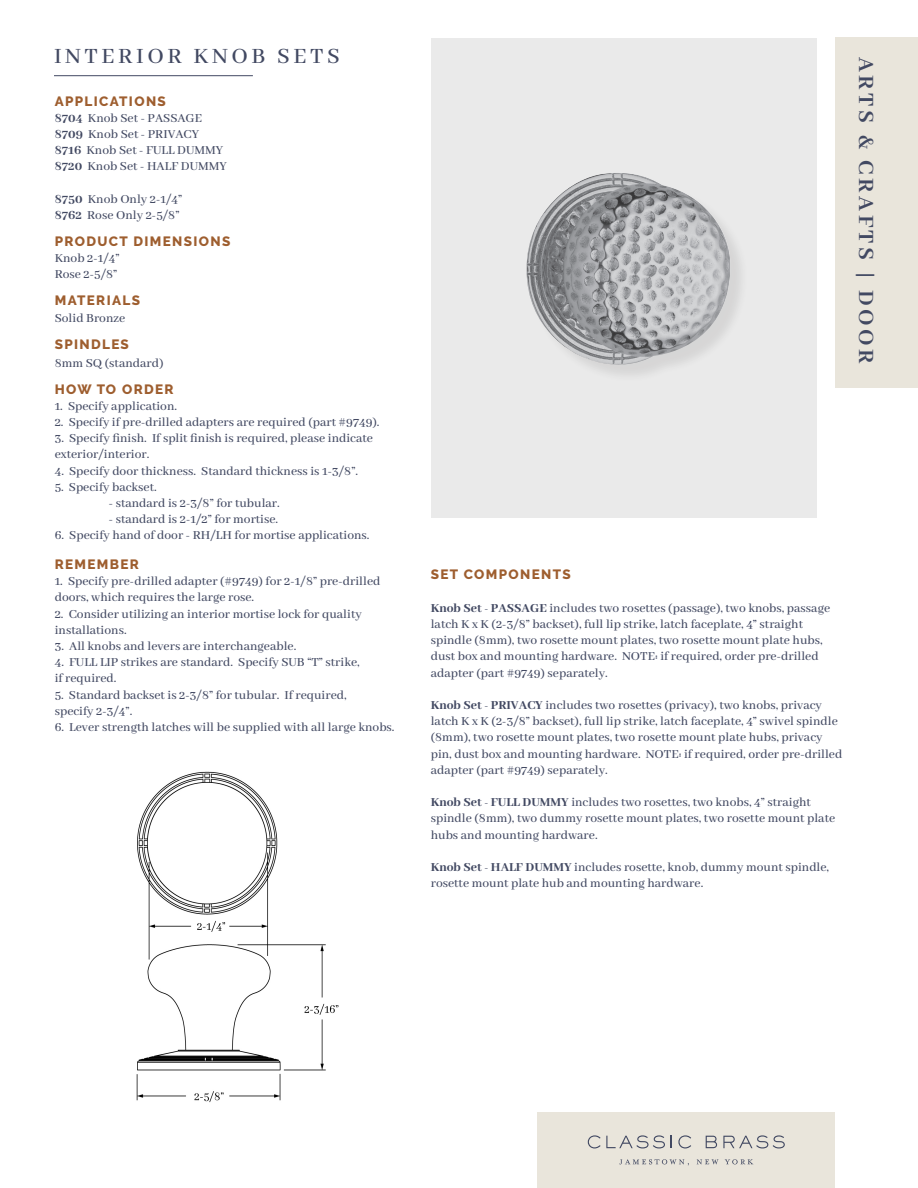
<style>
.page{position:relative;width:918px;height:1188px;background:#fff}
.page>*{position:absolute;margin:0;border:0;box-sizing:border-box;transform-origin:0 0}
.t1{font:500 24px "Abhaya Libre";letter-spacing:.15em;color:#424962}
.t2{font:700 24px "Abhaya Libre";letter-spacing:.15em;color:#424962}
.t3{font:500 13.5px/16.2px "Abhaya Libre";color:#424962}
.t4{font:800 13.5px "Raleway";letter-spacing:.1em;color:#9e5e2f}
.s1{font-weight:800}
</style>
<div class="page">
<div style="left:537px;top:1112px;width:298px;height:76px;background:#e9e5db"></div>
<svg style="left:588px;top:1135px;width:77px;height:13px"></svg>
<svg style="left:671px;top:1136px;width:1px;height:12px"></svg>
<svg style="left:678px;top:1135px;width:13px;height:13px"></svg>
<svg style="left:706px;top:1136px;width:11px;height:12px"></svg>
<svg style="left:723px;top:1135px;width:62px;height:13px"></svg>
<svg style="left:697px;top:1159px;width:22px;height:5px"></svg>
<svg style="left:725px;top:1159px;width:28px;height:5px"></svg>
<svg style="left:619px;top:1159px;width:70px;height:7px"></svg>
<div style="left:835px;top:38px;width:83px;height:350px;background:#e9e5db"></div>
<hr style="left:54px;top:75px;width:199px;height:1px;background:#424962">
<div style="left:431px;top:38px;width:385px;height:480px;background:#eaeaea"></div>
<div style="left:529px;top:175px;width:220px;height:208px;background:#231f20;opacity:.1"></div>
<img style="left:527px;top:173px;width:203px;height:193px">
<img style="left:136px;top:771px;width:203px;height:332px">
<p class="t1" style="left:54px;top:43px;width:287px">INTERIOR KNOB SETS</p>
<p class="t4" style="left:55px;top:93px;width:113px">APPLICATIONS</p>
<p class="t3" style="left:55px;top:110px;width:149px"><span class="s1">8704</span> Knob Set - PASSAGE</p>
<p class="t3" style="left:55px;top:126px;width:146px"><span class="s1">8709</span> Knob Set - PRIVACY</p>
<p class="t3" style="left:55px;top:143px;width:170px"><span class="s1">8716</span> Knob Set - FULL DUMMY</p>
<p class="t3" style="left:55px;top:159px;width:174px"><span class="s1">8720</span> Knob Set - HALF DUMMY</p>
<p class="t3" style="left:55px;top:191px;width:129px"><span class="s1">8750</span> Knob Only 2-1/4”</p>
<p class="t3" style="left:55px;top:207px;width:126px"><span class="s1">8762</span> Rose Only 2-5/8”</p>
<p class="t4" style="left:55px;top:234px;width:177px">PRODUCT DIMENSIONS</p>
<p class="t3" style="left:55px;top:251px;width:66px">Knob 2-1/4”</p>
<p class="t3" style="left:55px;top:267px;width:64px">Rose 2-5/8”</p>
<p class="t4" style="left:55px;top:293px;width:87px">MATERIALS</p>
<p class="t3" style="left:55px;top:310px;width:72px">Solid Bronze</p>
<p class="t4" style="left:55px;top:336px;width:76px">SPINDLES</p>
<p class="t3" style="left:55px;top:355px;width:110px">8mm SQ (standard)</p>
<p class="t4" style="left:55px;top:381px;width:120px">HOW TO ORDER</p>
<p class="t3" style="left:55px;top:398px;width:124px">1. Specify application.</p>
<p class="t3" style="left:55px;top:414px;width:326px">2. Specify if pre-drilled adapters are required (part #9749).</p>
<p class="t3" style="left:55px;top:431px;width:320px">3. Specify finish. If split finish is required, please indicate</p>
<p class="t3" style="left:55px;top:447px;width:96px">exterior/interior.</p>
<p class="t3" style="left:55px;top:463px;width:305px">4. Specify door thickness. Standard thickness is 1-3/8”.</p>
<p class="t3" style="left:55px;top:479px;width:103px">5. Specify backset.</p>
<p class="t3" style="left:109px;top:495px;width:173px">- standard is 2-3/8” for tubular.</p>
<p class="t3" style="left:109px;top:512px;width:171px">- standard is 2-1/2” for mortise.</p>
<p class="t3" style="left:55px;top:528px;width:316px">6. Specify hand of door - RH/LH for mortise applications.</p>
<p class="t4" style="left:55px;top:557px;width:86px">REMEMBER</p>
<p class="t3" style="left:55px;top:574px;width:327px">1. Specify pre-drilled adapter (#9749) for 2-1/8” pre-drilled</p>
<p class="t3" style="left:55px;top:590px;width:201px">doors, which requires the large rose.</p>
<p class="t3" style="left:55px;top:606px;width:309px">2. Consider utilizing an interior mortise lock for quality</p>
<p class="t3" style="left:55px;top:622px;width:73px">installations.</p>
<p class="t3" style="left:55px;top:639px;width:243px">3. All knobs and levers are interchangeable.</p>
<p class="t3" style="left:55px;top:655px;width:306px">4. FULL LIP strikes are standard. Specify SUB “T” strike,</p>
<p class="t3" style="left:55px;top:671px;width:63px">if required.</p>
<p class="t3" style="left:55px;top:687px;width:293px">5. Standard backset is 2-3/8” for tubular. If required,</p>
<p class="t3" style="left:55px;top:703px;width:79px">specify 2-3/4”.</p>
<p class="t3" style="left:55px;top:720px;width:341px">6. Lever strength latches will be supplied with all large knobs.</p>
<p class="t2" style="left:879px;top:57px;width:309px;rotate:90deg">ARTS &amp; CRAFTS | DOOR</p>
<p class="t4" style="left:431px;top:567px;width:142px">SET COMPONENTS</p>
<p class="t3" style="left:431px;top:600px;width:401px"><span class="s1">Knob Set - PASSAGE</span> includes two rosettes (passage), two knobs, passage latch K x K (2-3/8” backset), full lip strike, latch faceplate, 4” straight</p>
<p class="t3" style="left:431px;top:633px;width:393px">spindle (8mm), two rosette mount plates, two rosette mount plate hubs, dust box and mounting hardware. NOTE: if required, order pre-drilled adapter (part #9749) separately.</p>
<p class="t3" style="left:431px;top:698px;width:413px"><span class="s1">Knob Set - PRIVACY</span> includes two rosettes (privacy), two knobs, privacy latch K x K (2-3/8” backset), full lip strike, latch faceplate, 4” swivel spindle (8mm), two rosette mount plates, two rosette mount plate hubs, privacy pin, dust box and mounting hardware. NOTE: if required, order pre-drilled adapter (part #9749) separately.</p>
<p class="t3" style="left:431px;top:795px;width:382px"><span class="s1">Knob Set - FULL DUMMY</span> includes two rosettes, two knobs, 4” straight</p>
<p class="t3" style="left:431px;top:811px;width:406px">spindle (8mm), two dummy rosette mount plates, two rosette mount plate hubs and mounting hardware.</p>
<p class="t3" style="left:431px;top:860px;width:400px"><span class="s1">Knob Set - HALF DUMMY</span> includes rosette, knob, dummy mount spindle, rosette mount plate hub and mounting hardware.</p>
</div>
